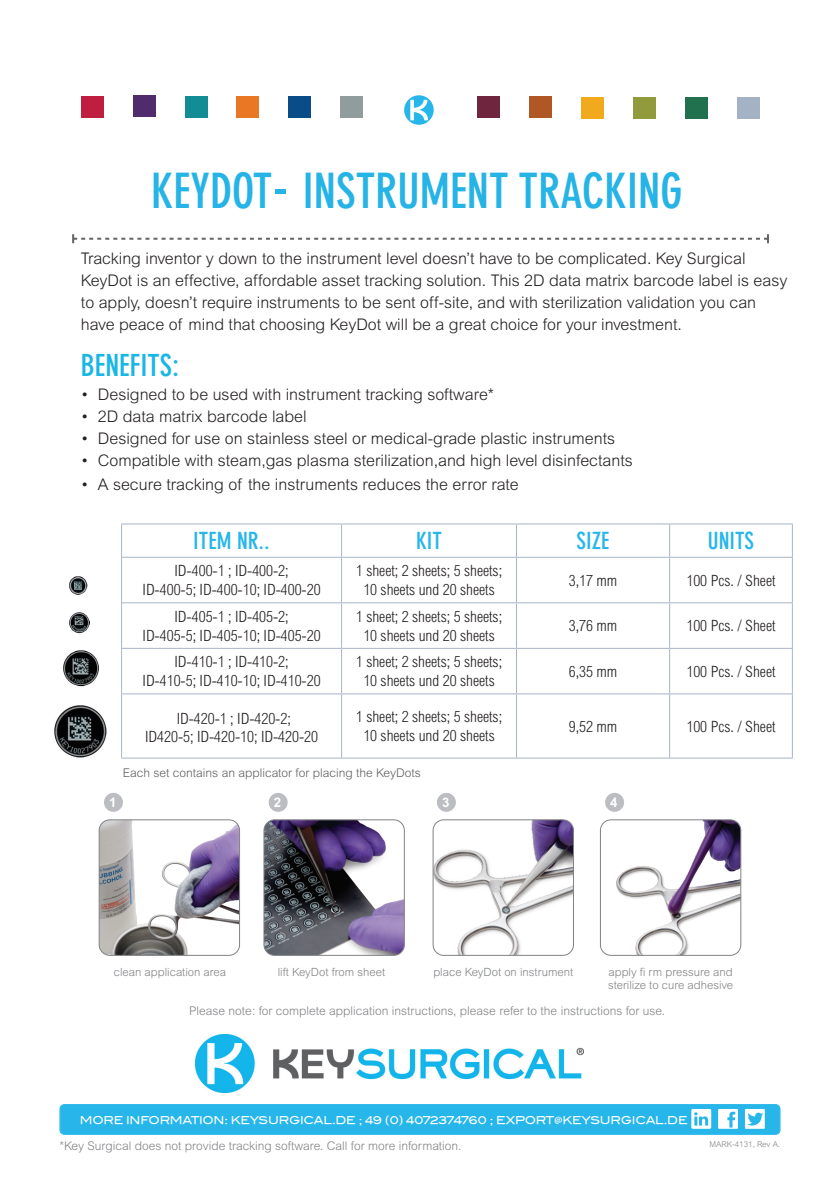
<style>
.page{position:relative;width:840px;height:1191px;background:#fff}
.page>*{position:absolute;margin:0;border:0;box-sizing:border-box;transform-origin:0 0}
.t1{font:700 condensed 48px "DIN Neuzeit Grotesk Pro";color:#26b3e6}
.t2{font:700 condensed 30px "DIN Neuzeit Grotesk Pro";color:#1ab6e6}
.t3{font:700 condensed 23.4px "DIN Neuzeit Grotesk Pro";color:#26b6ea}
.t4{font:300 16px/22px "Arial MT Std";color:#231f20}
.t5{font:300 condensed 15.6px/18.6px "Arial MT Std";color:#231f20;text-align:center}
.t6{font:700 13.2px "Arial MT Std";color:#fff}
.t7{font:300 12px "Arial MT Std";color:#818285}
.t8{font:300 12px "Arial MT Std";color:#5f5f62}
.t9{font:300 11.4px "Arial MT Std";color:#818285}
.t10{font:10.8px "Blair Md ITCTT Medium";letter-spacing:-.02em;color:#fff;scale:.96 1}
.t11{font:300 8px "Arial MT Std";color:#818285}
.s1{font-size:56px}
</style>
<div class="page">
<svg style="left:72px;top:234px;width:696px;height:9px"></svg>
<svg style="left:404px;top:95px;width:29px;height:30px"></svg>
<div style="left:60px;top:1105px;width:719px;height:29px;background:#26b6ea;border-radius:4px"></div>
<div style="left:60px;top:1104px;width:720px;height:30px;border:1px solid #26b6ea;border-radius:4px"></div>
<div style="left:61px;top:1105px;width:717px;height:28px;border:1px solid #26b6ea;border-radius:3px"></div>
<img style="left:195px;top:1034px;width:388px;height:58px">
<svg style="left:718px;top:1109px;width:19px;height:19px"></svg>
<div style="left:744px;top:1109px;width:20px;height:19px;background:#fff"></div>
<svg style="left:748px;top:1112px;width:14px;height:13px"></svg>
<svg style="left:691px;top:1109px;width:19px;height:19px"></svg>
<div style="left:477px;top:96px;width:23px;height:22px;background:#6f253d"></div>
<div style="left:529px;top:96px;width:22px;height:22px;background:#af5825"></div>
<div style="left:581px;top:97px;width:22px;height:22px;background:#f1a91d"></div>
<div style="left:633px;top:97px;width:22px;height:22px;background:#919a3d"></div>
<div style="left:685px;top:97px;width:22px;height:22px;background:#21714f"></div>
<div style="left:736px;top:97px;width:23px;height:22px;background:#a4b2c6"></div>
<div style="left:81px;top:96px;width:22px;height:22px;background:#bf1e41"></div>
<div style="left:133px;top:95px;width:22px;height:22px;background:#502c6c"></div>
<div style="left:185px;top:96px;width:22px;height:22px;background:#138d95"></div>
<div style="left:236px;top:96px;width:23px;height:22px;background:#ea7724"></div>
<div style="left:288px;top:96px;width:23px;height:22px;background:#094c88"></div>
<div style="left:340px;top:96px;width:23px;height:22px;background:#919d9c"></div>
<img style="left:99px;top:821px;width:140px;height:134px">
<div style="left:99px;top:819px;width:141px;height:136px;border:1px solid #818285;border-radius:11px"></div>
<img style="left:604px;top:820px;width:136px;height:135px">
<div style="left:599px;top:819px;width:141px;height:136px;border:1px solid #818285;border-radius:11px"></div>
<img style="left:434px;top:820px;width:139px;height:135px">
<div style="left:432px;top:819px;width:141px;height:136px;border:1px solid #818285;border-radius:11px"></div>
<img style="left:265px;top:821px;width:139px;height:134px">
<div style="left:263px;top:819px;width:141px;height:136px;border:1px solid #818285;border-radius:11px"></div>
<div style="left:104px;top:793px;width:19px;height:19px;background:#bcbdc0;border-radius:50%"></div>
<div style="left:268px;top:793px;width:19px;height:19px;background:#bcbdc0;border-radius:50%"></div>
<div style="left:436px;top:793px;width:19px;height:19px;background:#bcbdc0;border-radius:50%"></div>
<div style="left:604px;top:793px;width:19px;height:19px;background:#bcbdc0;border-radius:50%"></div>
<hr style="left:121px;top:524px;width:1px;height:33px;background:#a8b4c6">
<hr style="left:341px;top:524px;width:1px;height:33px;background:#a8b4c6">
<hr style="left:515px;top:524px;width:1px;height:33px;background:#a8b4c6">
<hr style="left:121px;top:523px;width:220px;height:1px;background:#a8b4c6">
<hr style="left:121px;top:557px;width:220px;height:1px;background:#a8b4c6">
<hr style="left:668px;top:524px;width:1px;height:33px;background:#a8b4c6">
<hr style="left:341px;top:523px;width:175px;height:1px;background:#a8b4c6">
<hr style="left:516px;top:523px;width:153px;height:1px;background:#a8b4c6">
<hr style="left:341px;top:557px;width:175px;height:1px;background:#a8b4c6">
<hr style="left:516px;top:557px;width:153px;height:1px;background:#a8b4c6">
<hr style="left:791px;top:524px;width:1px;height:33px;background:#a8b4c6">
<hr style="left:669px;top:523px;width:123px;height:1px;background:#a8b4c6">
<hr style="left:669px;top:557px;width:123px;height:1px;background:#a8b4c6">
<hr style="left:121px;top:558px;width:1px;height:44px;background:#a8b4c6">
<hr style="left:341px;top:558px;width:1px;height:44px;background:#a8b4c6">
<hr style="left:515px;top:558px;width:1px;height:44px;background:#a8b4c6">
<hr style="left:121px;top:602px;width:220px;height:1px;background:#a8b4c6">
<hr style="left:668px;top:558px;width:1px;height:44px;background:#a8b4c6">
<hr style="left:341px;top:602px;width:175px;height:1px;background:#a8b4c6">
<hr style="left:516px;top:602px;width:153px;height:1px;background:#a8b4c6">
<hr style="left:791px;top:558px;width:1px;height:44px;background:#a8b4c6">
<hr style="left:669px;top:602px;width:123px;height:1px;background:#a8b4c6">
<hr style="left:121px;top:603px;width:1px;height:45px;background:#a8b4c6">
<hr style="left:341px;top:603px;width:1px;height:45px;background:#a8b4c6">
<hr style="left:515px;top:603px;width:1px;height:45px;background:#a8b4c6">
<hr style="left:121px;top:648px;width:220px;height:1px;background:#a8b4c6">
<hr style="left:668px;top:603px;width:1px;height:45px;background:#a8b4c6">
<hr style="left:341px;top:648px;width:175px;height:1px;background:#a8b4c6">
<hr style="left:516px;top:648px;width:153px;height:1px;background:#a8b4c6">
<hr style="left:791px;top:603px;width:1px;height:45px;background:#a8b4c6">
<hr style="left:669px;top:648px;width:123px;height:1px;background:#a8b4c6">
<hr style="left:121px;top:649px;width:1px;height:44px;background:#a8b4c6">
<hr style="left:341px;top:649px;width:1px;height:44px;background:#a8b4c6">
<hr style="left:515px;top:649px;width:1px;height:44px;background:#a8b4c6">
<hr style="left:121px;top:693px;width:220px;height:1px;background:#a8b4c6">
<hr style="left:668px;top:649px;width:1px;height:44px;background:#a8b4c6">
<hr style="left:341px;top:693px;width:175px;height:1px;background:#a8b4c6">
<hr style="left:516px;top:693px;width:153px;height:1px;background:#a8b4c6">
<hr style="left:791px;top:649px;width:1px;height:44px;background:#a8b4c6">
<hr style="left:669px;top:693px;width:123px;height:1px;background:#a8b4c6">
<hr style="left:121px;top:694px;width:1px;height:63px;background:#a8b4c6">
<hr style="left:341px;top:694px;width:1px;height:63px;background:#a8b4c6">
<hr style="left:515px;top:694px;width:1px;height:63px;background:#a8b4c6">
<hr style="left:121px;top:757px;width:220px;height:1px;background:#a8b4c6">
<hr style="left:668px;top:694px;width:1px;height:63px;background:#a8b4c6">
<hr style="left:341px;top:757px;width:175px;height:1px;background:#a8b4c6">
<hr style="left:516px;top:757px;width:153px;height:1px;background:#a8b4c6">
<hr style="left:791px;top:694px;width:1px;height:63px;background:#a8b4c6">
<hr style="left:669px;top:757px;width:123px;height:1px;background:#a8b4c6">
<img style="left:69px;top:577px;width:18px;height:18px">
<img style="left:69px;top:612px;width:21px;height:22px">
<img style="left:64px;top:650px;width:35px;height:36px">
<img style="left:54px;top:705px;width:53px;height:53px">
<p class="t1" style="left:151px;top:163px;width:532px">KEYDOT<span class="s1">-</span> INSTRUMENT TRACKING</p>
<p class="t4" style="left:81px;top:247px;width:707px">Tracking inventor y down to the instrument level doesn’t have to be complicated. Key Surgical KeyDot is an effective, affordable asset tracking solution. This 2D data matrix barcode label is easy to apply, doesn’t require instruments to be sent off-site, and with sterilization validation you can have peace of mind that choosing KeyDot will be a great choice for your investment.</p>
<p class="t2" style="left:81px;top:347px;width:100px">BENEFITS:</p>
<p class="t4" style="left:81px;top:383px;width:414px">• Designed to be used with instrument tracking software*</p>
<p class="t4" style="left:81px;top:405px;width:227px">• 2D data matrix barcode label</p>
<p class="t4" style="left:81px;top:427px;width:535px">• Designed for use on stainless steel or medical-grade plastic instruments</p>
<p class="t4" style="left:81px;top:449px;width:553px">• Compatible with steam,gas plasma sterilization,and high level disinfectants</p>
<p class="t4" style="left:81px;top:473px;width:439px">• A secure tracking of the instruments reduces the error rate</p>
<p class="t3" style="left:193px;top:527px;width:78px">ITEM NR..</p>
<p class="t3" style="left:416px;top:527px;width:27px">KIT</p>
<p class="t3" style="left:576px;top:527px;width:34px">SIZE</p>
<p class="t3" style="left:707px;top:527px;width:48px">UNITS</p>
<p class="t5" style="left:142px;top:561px;width:179px">ID-400-1 ; ID-400-2;<br>ID-400-5; ID-400-10; ID-400-20</p>
<p class="t5" style="left:356px;top:561px;width:148px">1 sheet; 2 sheets; 5 sheets;<br>10 sheets und 20 sheets</p>
<p class="t5" style="left:568px;top:571px;width:50px">3,17 mm</p>
<p class="t5" style="left:686px;top:571px;width:90px">100 Pcs. / Sheet</p>
<p class="t5" style="left:142px;top:607px;width:179px">ID-405-1 ; ID-405-2;<br>ID-405-5; ID-405-10; ID-405-20</p>
<p class="t5" style="left:356px;top:607px;width:148px">1 sheet; 2 sheets; 5 sheets;<br>10 sheets und 20 sheets</p>
<p class="t5" style="left:568px;top:616px;width:50px">3,76 mm</p>
<p class="t5" style="left:686px;top:616px;width:90px">100 Pcs. / Sheet</p>
<p class="t5" style="left:142px;top:652px;width:179px">ID-410-1 ; ID-410-2;<br>ID-410-5; ID-410-10; ID-410-20</p>
<p class="t5" style="left:356px;top:652px;width:148px">1 sheet; 2 sheets; 5 sheets;<br>10 sheets und 20 sheets</p>
<p class="t5" style="left:568px;top:662px;width:50px">6,35 mm</p>
<p class="t5" style="left:686px;top:662px;width:90px">100 Pcs. / Sheet</p>
<p class="t5" style="left:145px;top:709px;width:174px">ID-420-1 ; ID-420-2;<br>ID420-5; ID-420-10; ID-420-20</p>
<p class="t5" style="left:356px;top:707px;width:148px">1 sheet; 2 sheets; 5 sheets;<br>10 sheets und 20 sheets</p>
<p class="t5" style="left:568px;top:717px;width:50px">9,52 mm</p>
<p class="t5" style="left:686px;top:717px;width:90px">100 Pcs. / Sheet</p>
<p class="t8" style="left:123px;top:766px;width:299px">Each set contains an applicator for placing the KeyDots</p>
<p class="t6" style="left:109px;top:794px;width:9px">1</p>
<p class="t6" style="left:274px;top:794px;width:9px">2</p>
<p class="t6" style="left:442px;top:794px;width:9px">3</p>
<p class="t6" style="left:610px;top:794px;width:9px">4</p>
<p class="t9" style="left:114px;top:965px;width:114px">clean application area</p>
<p class="t9" style="left:277px;top:965px;width:109px">lift KeyDot from sheet</p>
<p class="t9" style="left:433px;top:965px;width:141px">place KeyDot on instrument</p>
<p class="t9" style="left:608px;top:965px;width:126px">apply fi rm pressure and</p>
<p class="t9" style="left:607px;top:978px;width:126px">sterilize to cure adhesive</p>
<p class="t7" style="left:189px;top:1003px;width:477px">Please note: for complete application instructions, please refer to the instructions for use.</p>
<p class="t10" style="left:80px;top:1113px;width:634px">MORE INFORMATION: KEYSURGICAL.DE ; 49 (0) 4072374760 ; EXPORT@KEYSURGICAL.DE</p>
<p class="t7" style="left:60px;top:1139px;width:403px">*Key Surgical does not provide tracking software. Call for more information.</p>
<p class="t11" style="left:709px;top:1139px;width:72px">MARK-4131, Rev A.</p>
</div>
